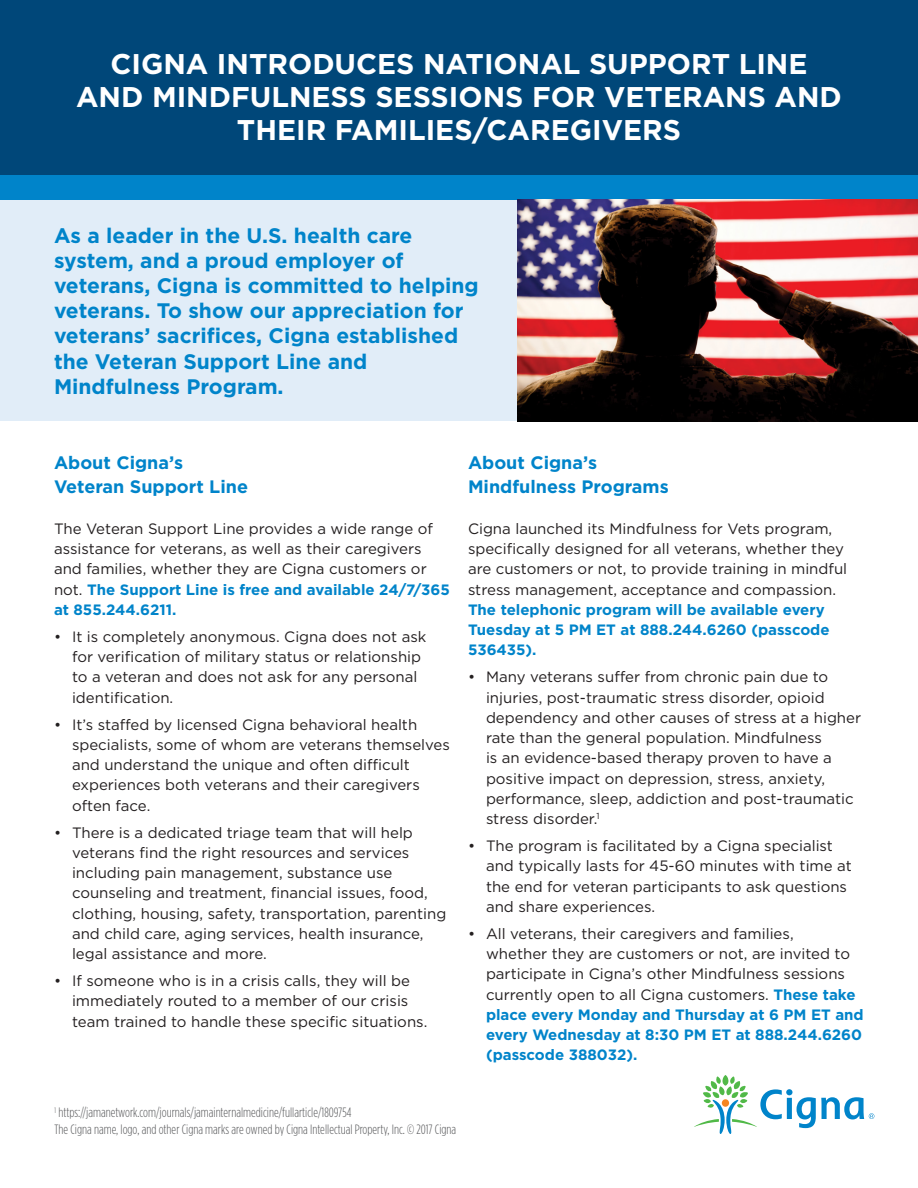
<style>
.page{position:relative;width:918px;height:1188px;background:#fff}
.page>*{position:absolute;margin:0;border:0;box-sizing:border-box;transform-origin:0 0}
.HeadlineAlt{font:700 28.5px "Gotham";color:#fff}
.t1{font:700 21px/25.2px "Gotham";color:#0084ca}
.Bullet_List{font:700 18px/24px "Gotham";color:#0084ca}
.t2{font:15px/20.2px "Gotham";color:#231f20}
.PullQuote{font:300 13.5px "Gotham Condensed";color:#57585a}
.s1{font-weight:700;color:#0084ca}
</style>
<div class="page">
<div style="left:0;top:198px;width:517px;height:223px;background:#e1edf8"></div>
<div style="left:0;top:0;width:918px;height:175px;background:#004779"></div>
<div style="left:0;top:175px;width:918px;height:25px;background:#0084ca"></div>
<img style="left:517px;top:200px;width:401px;height:221px">
<svg style="left:694px;top:1075px;width:180px;height:59px"></svg>
<p class="HeadlineAlt" style="left:110px;top:45px;width:699px">CIGNA INTRODUCES NATIONAL SUPPORT LINE</p>
<p class="HeadlineAlt" style="left:76px;top:78px;width:767px">AND MINDFULNESS SESSIONS FOR VETERANS AND</p>
<p class="HeadlineAlt" style="left:237px;top:111px;width:446px">THEIR FAMILIES/CAREGIVERS</p>
<p class="t1" style="left:54px;top:222px;width:426px">As a leader in the U.S. health care system, and a proud employer of veterans, Cigna is committed to helping veterans. To show our appreciation for veterans’ sacrifices, Cigna established the Veteran Support Line and Mindfulness Program.</p>
<p class="Bullet_List" style="left:54px;top:451px;width:196px">About Cigna’s<br>Veteran Support Line</p>
<p class="t2" style="left:54px;top:518px;width:397px">The Veteran Support Line provides a wide range of assistance for veterans, as well as their caregivers and families, whether they are Cigna customers or not. <span class="s1">The Support Line is free and available 24/7/365 at 855.244.6211.</span></p>
<p class="t2" style="left:72px;top:626px;width:356px;text-indent:-18px">• It is completely anonymous. Cigna does not ask for verification of military status or relationship to a veteran and does not ask for any personal identification.</p>
<p class="t2" style="left:72px;top:714px;width:379px;text-indent:-18px">• It’s staffed by licensed Cigna behavioral health specialists, some of whom are veterans themselves and understand the unique and often difficult experiences both veterans and their caregivers often face.</p>
<p class="t2" style="left:72px;top:822px;width:376px;text-indent:-18px">• There is a dedicated triage team that will help veterans find the right resources and services including pain management, substance use counseling and treatment, financial issues, food, clothing, housing, safety, transportation, parenting and child care, aging services, health insurance, legal assistance and more.</p>
<p class="t2" style="left:72px;top:970px;width:357px;text-indent:-18px">• If someone who is in a crisis calls, they will be immediately routed to a member of our crisis team trained to handle these specific situations.</p>
<p class="Bullet_List" style="left:468px;top:451px;width:131px">About Cigna’s</p>
<p class="Bullet_List" style="left:468px;top:475px;width:202px">Mindfulness Programs</p>
<p class="t2" style="left:468px;top:518px;width:381px">Cigna launched its Mindfulness for Vets program, specifically designed for all veterans, whether they are customers or not, to provide training in mindful stress management, acceptance and compassion.<br><span class="s1">The telephonic program will be available every Tuesday at 5 PM ET at 888.244.6260 (passcode 536435).</span></p>
<p class="t2" style="left:486px;top:667px;width:377px;text-indent:-18px">• Many veterans suffer from chronic pain due to injuries, post-traumatic stress disorder, opioid dependency and other causes of stress at a higher rate than the general population. Mindfulness<br>is an evidence-based therapy proven to have a positive impact on depression, stress, anxiety, performance, sleep, addiction and post-traumatic stress disorder.<sup>1</sup></p>
<p class="t2" style="left:486px;top:835px;width:367px;text-indent:-18px">• The program is facilitated by a Cigna specialist and typically lasts for 45-60 minutes with time at the end for veteran participants to ask questions and share experiences.</p>
<p class="t2" style="left:486px;top:923px;width:379px;text-indent:-18px">• All veterans, their caregivers and families,<br>whether they are customers or not, are invited to participate in Cigna’s other Mindfulness sessions currently open to all Cigna customers. <span class="s1">These take place every Monday and Thursday at 6 PM ET and every Wednesday at 8:30 PM ET at 888.244.6260 (passcode 388032).</span></p>
<p class="PullQuote" style="left:55px;top:1105px;width:298px"><sup>1</sup> https://jamanetwork.com/journals/jamainternalmedicine/fullarticle/1809754</p>
<p class="PullQuote" style="left:55px;top:1122px;width:403px">The Cigna name, logo, and other Cigna marks are owned by Cigna Intellectual Property, Inc. © 2017 Cigna</p>
</div>
